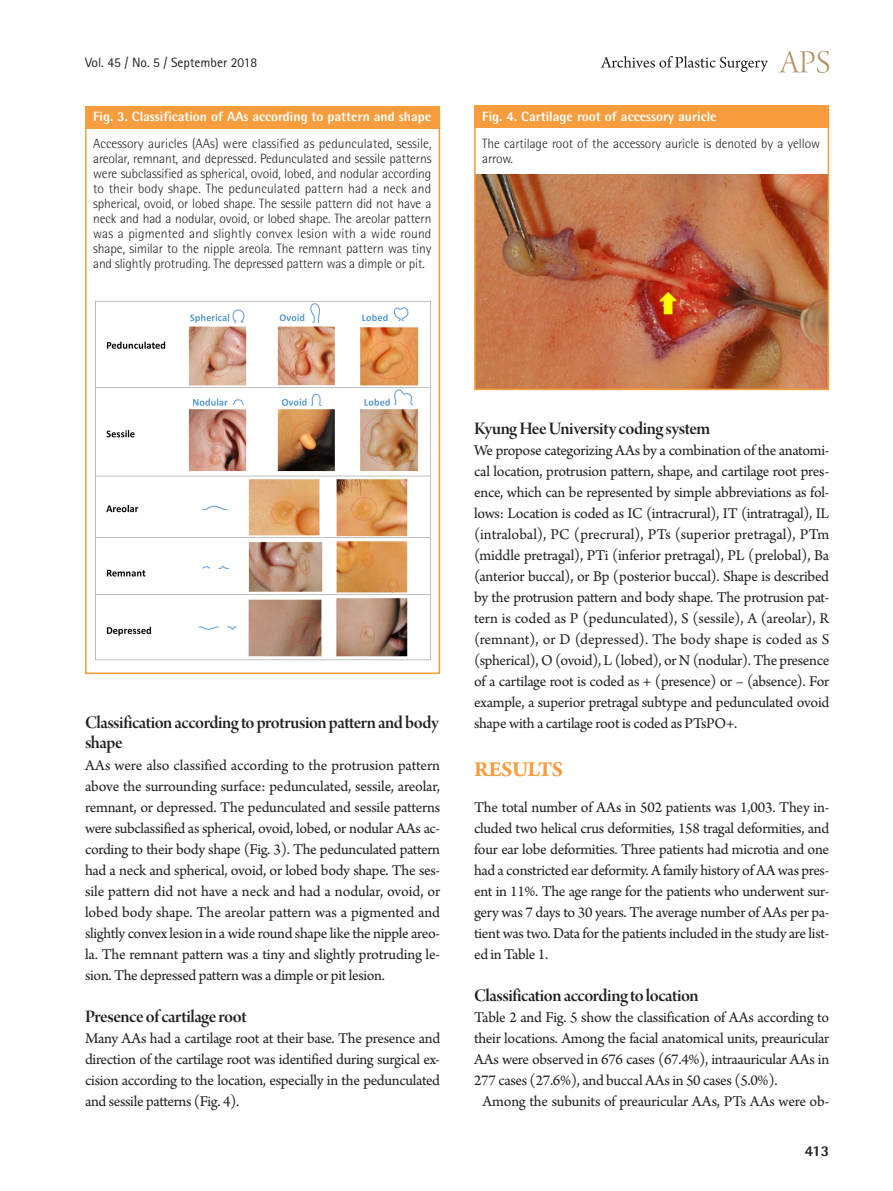
<style>
.page{position:relative;width:893px;height:1191px;background:#fff}
.page>*{position:absolute;margin:0;border:0;box-sizing:border-box;transform-origin:0 0}
.대제목{font:700 22.5px "Arno Pro";letter-spacing:-.02em;color:#f89d3d}
.중제목{font:18.75px/19.6px "Arno Pro Smbd Display";letter-spacing:-.025em;color:#231f20}
.본문_0{font:15.75px/21px "Arno Pro";letter-spacing:-.02em;color:#231f20;text-align:justify}
.본문{font:15.75px "Arno Pro";letter-spacing:-.01em;color:#231f20}
.t1{font:800 15px "Rotis Semi Sans Std";color:#231f20}
.그림설명{font:300 13.5px/15px "Rotis Semi Sans Std";letter-spacing:-.01em;color:#231f20}
.표그림제목{font:800 13.5px "Rotis Semi Sans Std";color:#fff}
.t2{font:13.5px "Rotis Sans Serif Std";color:#231f20}
</style>
<div class="page">
<svg style="left:779px;top:51px;width:50px;height:22px"></svg>
<svg style="left:601px;top:56px;width:167px;height:16px"></svg>
<img style="left:477px;top:174px;width:349px;height:213px">
<div style="left:474px;top:106px;width:354px;height:22px;background:#f89d3d"></div>
<div style="left:474px;top:106px;width:355px;height:284px;border:2px solid #f89d3d"></div>
<div style="left:85px;top:106px;width:354px;height:23px;background:#f89d3d"></div>
<div style="left:85px;top:106px;width:355px;height:568px;border:2px solid #f89d3d"></div>
<img style="left:95px;top:301px;width:336px;height:360px">
<p class="t2" style="left:85px;top:54px;width:174px">Vol. 45 / No. 5 / September 2018</p>
<p class="표그림제목" style="left:93px;top:108px;width:340px">Fig. 3. Classification of AAs according to pattern and shape</p>
<p class="그림설명" style="left:93px;top:136px;width:340px;text-align:justify">Accessory auricles (AAs) were classified as pedunculated, sessile, areolar, remnant, and depressed. Pedunculated and sessile patterns were subclassified as spherical, ovoid, lobed, and nodular according to their body shape. The pedunculated pattern had a neck and spherical, ovoid, or lobed shape. The sessile pattern did not have a neck and had a nodular, ovoid, or lobed shape. The areolar pattern was a pigmented and slightly convex lesion with a wide round shape, similar to the nipple areola. The remnant pattern was tiny and slightly protruding. The depressed pattern was a dimple or pit.</p>
<p class="표그림제목" style="left:482px;top:107px;width:236px">Fig. 4. Cartilage root of accessory auricle</p>
<p class="그림설명" style="left:482px;top:135px;width:340px">The cartilage root of the accessory auricle is denoted by a yellow arrow.</p>
<p class="중제목" style="left:85px;top:714px;width:355px">Classification according to protrusion pattern and body shape</p>
<p class="본문_0" style="left:85px;top:756px;width:357px">AAs were also classified according to the protrusion pattern above the surrounding surface: pedunculated, sessile, areolar, remnant, or depressed. The pedunculated and sessile patterns were subclassified as spherical, ovoid, lobed, or nodular AAs ac&shy;cording to their body shape (Fig. 3). The pedunculated pattern had a neck and spherical, ovoid, or lobed body shape. The ses&shy;sile pattern did not have a neck and had a nodular, ovoid, or lobed body shape. The areolar pattern was a pigmented and slightly convex lesion in a wide round shape like the nipple areo&shy;la. The remnant pattern was a tiny and slightly protruding le&shy;sion. The depressed pattern was a dimple or pit lesion.</p>
<p class="중제목" style="left:85px;top:1008px;width:163px">Presence of cartilage root</p>
<p class="본문_0" style="left:85px;top:1029px;width:357px">Many AAs had a cartilage root at their base. The presence and direction of the cartilage root was identified during surgical ex&shy;cision according to the location, especially in the pedunculated and sessile patterns (Fig. 4).</p>
<p class="중제목" style="left:474px;top:420px;width:238px">Kyung Hee University coding system</p>
<p class="본문_0" style="left:474px;top:441px;width:357px">We propose categorizing AAs by a combination of the anatomi&shy;cal location, protrusion pattern, shape, and cartilage root pres&shy;ence, which can be represented by simple abbreviations as fol&shy;lows: Location is coded as IC (intracrural), IT (intratragal), IL (intralobal), PC (precrural), PTs (superior pretragal), PTm (middle pretragal), PTi (inferior pretragal), PL (prelobal), Ba (anterior buccal), or Bp (posterior buccal). Shape is described by the protrusion pattern and body shape. The protrusion pat&shy;tern is coded as P (pedunculated), S (sessile), A (areolar), R (remnant), or D (depressed). The body shape is coded as S (spherical), O (ovoid), L (lobed), or N (nodular). The presence of a cartilage root is coded as + (presence) or – (absence). For example, a superior pretragal subtype and pedunculated ovoid shape with a cartilage root is coded as PTsPO+.</p>
<p class="대제목" style="left:474px;top:756px;width:91px">RESULTS</p>
<p class="본문_0" style="left:474px;top:798px;width:357px">The total number of AAs in 502 patients was 1,003. They in&shy;cluded two helical crus deformities, 158 tragal deformities, and four ear lobe deformities. Three patients had microtia and one had a constricted ear deformity. A family history of AA was pres&shy;ent in 11%. The age range for the patients who underwent sur&shy;gery was 7 days to 30 years. The average number of AAs per pa&shy;tient was two. Data for the patients included in the study are list&shy;ed in Table 1.</p>
<p class="중제목" style="left:474px;top:987px;width:226px">Classification according to location</p>
<p class="본문_0" style="left:474px;top:1008px;width:357px">Table 2 and Fig. 5 show the classification of AAs according to their locations. Among the facial anatomical units, preauricular AAs were observed in 676 cases (67.4%), intraauricular AAs in 277 cases (27.6%), and buccal AAs in 50 cases (5.0%).</p>
<p class="본문" style="left:483px;top:1092px;width:348px">Among the subunits of preauricular AAs, PTs AAs were ob-</p>
<p class="t1" style="left:805px;top:1141px;width:26px">413</p>
</div>
